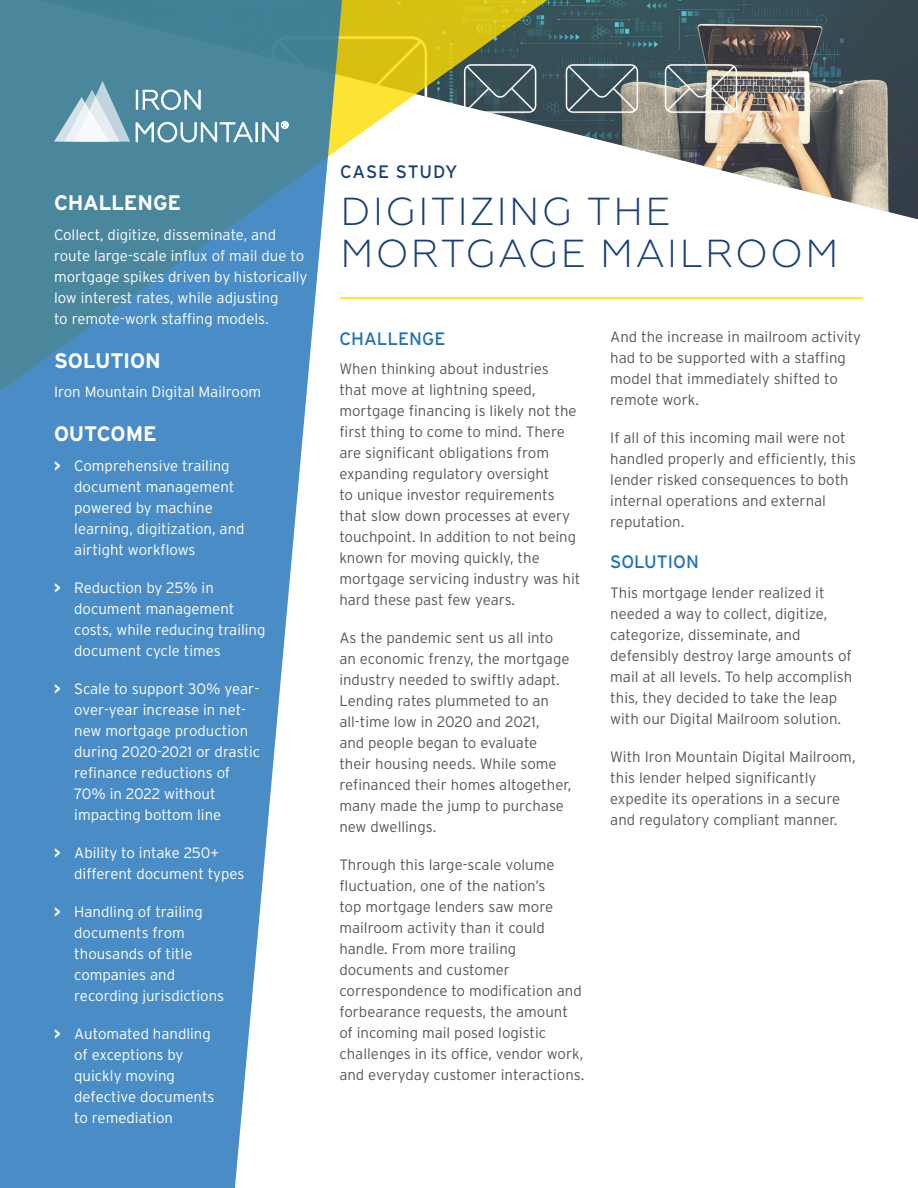
<style>
.page{position:relative;width:918px;height:1188px;background:#fff}
.page>*{position:absolute;margin:0;border:0;box-sizing:border-box;transform-origin:0 0}
.t1{font:300 39px/42px "Geometria";letter-spacing:.055em;color:#193f76}
.t2{font:700 21px "Interstate";letter-spacing:-.015em;color:#fff}
.t3{font:18px "Interstate";color:#1d71b8}
.t4{font:18px "Interstate";letter-spacing:.04em;color:#193f76}
.t5{font:300 15px/21px "Interstate";color:#575756}
.t6{font:300 15px/21px "Interstate";color:#fff}
.s1{font-weight:700}
</style>
<div class="page">
<img style="left:590px;top:0;width:328px;height:220px">
<svg style="left:343px;top:0;width:247px;height:146px"></svg>
<svg style="left:0;top:0;width:343px;height:1188px;fill:#4a8dc6"></svg>
<hr style="left:340px;top:297px;width:523px;height:2px;background:#fd0">
<svg style="left:136px;top:90px;width:64px;height:20px"></svg>
<svg style="left:136px;top:122px;width:121px;height:20px"></svg>
<svg style="left:263px;top:121px;width:25px;height:21px"></svg>
<svg style="left:54px;top:81px;width:76px;height:61px;background:#97bac6"></svg>
<h2 class="t2" style="left:54px;top:191px;width:129px">CHALLENGE</h2>
<p class="t6" style="left:54px;top:224px;width:255px">Collect, digitize, disseminate, and route large-scale influx of mail due to mortgage spikes driven by historically low interest rates, while adjusting<br>to remote-work staffing models.</p>
<h2 class="t2" style="left:54px;top:349px;width:108px">SOLUTION</h2>
<p class="t6" style="left:54px;top:381px;width:209px">Iron Mountain Digital Mailroom</p>
<h2 class="t2" style="left:54px;top:422px;width:104px">OUTCOME</h2>
<p class="t6" style="left:74px;top:455px;width:172px;text-indent:-20px"><span class="s1">&gt;</span> Comprehensive trailing document management powered by machine learning, digitization, and airtight workflows</p>
<p class="t6" style="left:74px;top:577px;width:193px;text-indent:-20px"><span class="s1">&gt;</span> Reduction by 25% in document management costs, while reducing trailing document cycle times</p>
<p class="t6" style="left:74px;top:678px;width:188px;text-indent:-20px"><span class="s1">&gt;</span> Scale to support 30% year&shy;over-year increase in net&shy;new mortgage production during 2020-2021 or drastic refinance reductions of<br>70% in 2022 without impacting bottom line</p>
<p class="t6" style="left:74px;top:842px;width:172px;text-indent:-20px"><span class="s1">&gt;</span> Ability to intake 250+ different document types</p>
<p class="t6" style="left:74px;top:901px;width:152px;text-indent:-20px"><span class="s1">&gt;</span> Handling of trailing documents from thousands of title companies and recording jurisdictions</p>
<p class="t6" style="left:74px;top:1023px;width:142px;text-indent:-20px"><span class="s1">&gt;</span> Automated handling of exceptions by quickly moving defective documents to remediation</p>
<p class="t4" style="left:340px;top:161px;width:119px">CASE STUDY</p>
<h1 class="t1" style="left:340px;top:190px;width:500px">DIGITIZING THE<br>MORTGAGE MAILROOM</h1>
<p class="t3" style="left:339px;top:328px;width:108px">CHALLENGE</p>
<p class="t5" style="left:339px;top:358px;width:242px">When thinking about industries that move at lightning speed, mortgage financing is likely not the first thing to come to mind. There are significant obligations from expanding regulatory oversight<br>to unique investor requirements that slow down processes at every touchpoint. In addition to not being known for moving quickly, the mortgage servicing industry was hit hard these past few years.</p>
<p class="t5" style="left:339px;top:627px;width:233px">As the pandemic sent us all into an economic frenzy, the mortgage industry needed to swiftly adapt.<br>Lending rates plummeted to an all-time low in 2020 and 2021,<br>and people began to evaluate their housing needs. While some refinanced their homes altogether, many made the jump to purchase new dwellings.</p>
<p class="t5" style="left:339px;top:854px;width:246px">Through this large-scale volume fluctuation, one of the nation’s<br>top mortgage lenders saw more mailroom activity than it could handle. From more trailing documents and customer correspondence to modification and forbearance requests, the amount of incoming mail posed logistic challenges in its office, vendor work, and everyday customer interactions.</p>
<p class="t5" style="left:610px;top:327px;width:252px">And the increase in mailroom activity had to be supported with a staffing model that immediately shifted to remote work.</p>
<p class="t5" style="left:610px;top:428px;width:247px">If all of this incoming mail were not handled properly and efficiently, this lender risked consequences to both internal operations and external reputation.</p>
<p class="t3" style="left:610px;top:552px;width:90px">SOLUTION</p>
<p class="t5" style="left:610px;top:582px;width:244px">This mortgage lender realized it needed a way to collect, digitize, categorize, disseminate, and defensibly destroy large amounts of mail at all levels. To help accomplish this, they decided to take the leap with our Digital Mailroom solution.</p>
<p class="t5" style="left:610px;top:746px;width:247px">With Iron Mountain Digital Mailroom, this lender helped significantly expedite its operations in a secure and regulatory compliant manner.</p>
</div>
